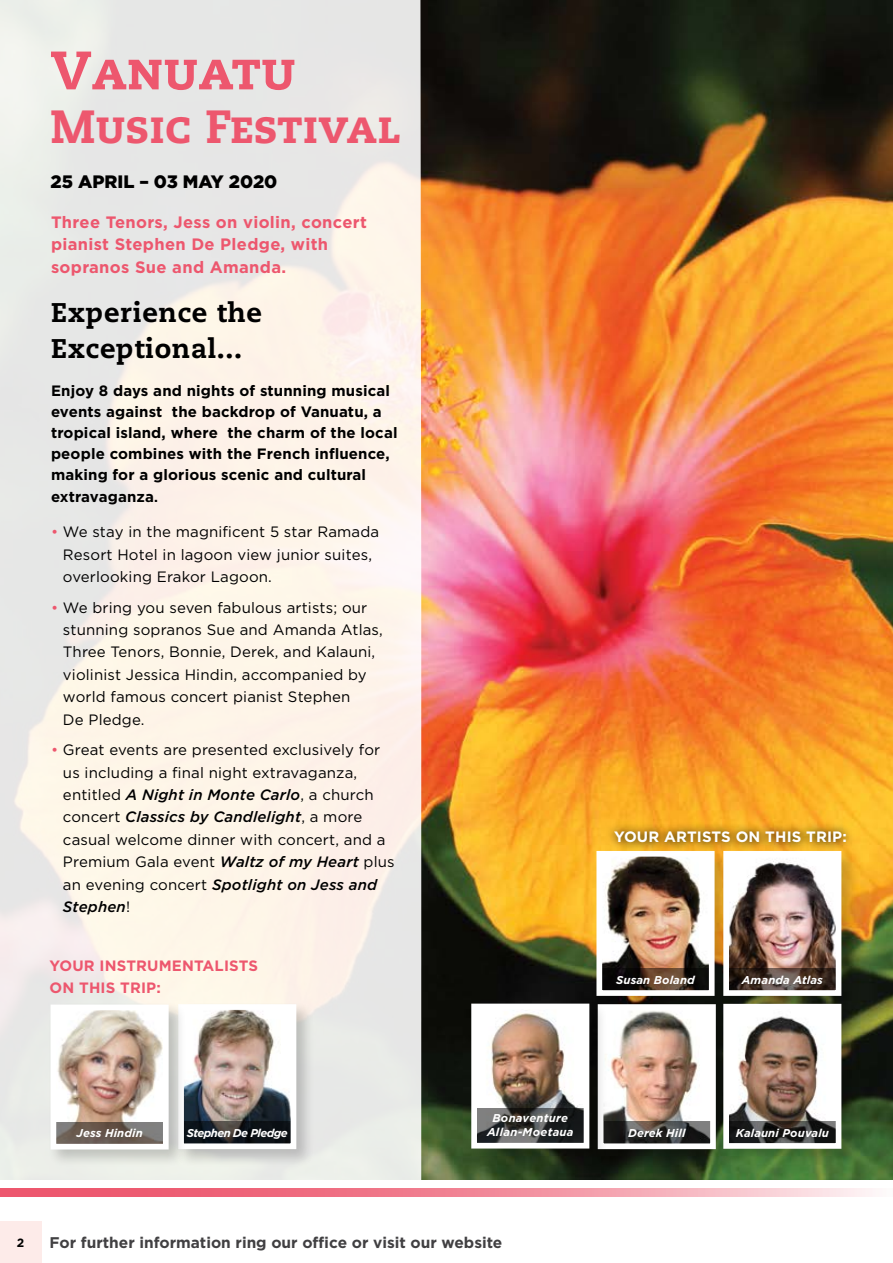
<style>
.page{position:relative;width:893px;height:1263px;background:#fff}
.page>*{position:absolute;margin:0;border:0;box-sizing:border-box;transform-origin:0 0}
.t1{font:800 54px "Caecilia LT Std";letter-spacing:.005em;color:#ed576e}
.t2{font:800 46.5px "Caecilia LT Std";letter-spacing:.005em;color:#ed576e}
.t3{font:800 27px/36px "Caecilia LT Std";letter-spacing:.025em;color:#000}
.t4{font:900 18px "Gotham";color:#000}
.t5{font:700 16.5px/22.5px "Gotham";letter-spacing:.02em;color:#ed576e}
.t6{font:700 15.45px "Gotham";color:#414042}
.t7{font:15px/22.4px "Gotham";letter-spacing:.01em;color:#000}
.t8{font:700 15px/21.3px "Gotham";letter-spacing:.01em;color:#000}
.t9{font:700 15px/22.4px "Gotham";letter-spacing:.01em;color:#ed576e}
.t10{font:700 15px "Gotham";letter-spacing:.01em;color:#fff}
.t11{font:900 15px "Gotham";color:#000}
.t12{font:700 12px "Gotham";color:#000}
.t13{font:italic 700 11.4px/13.2px "Gotham";letter-spacing:.01em;color:#fff;text-align:center}
.t14{font:italic 700 11.4px "Gotham";letter-spacing:-.05em;color:#fff}
.s1{font-size:13.5px}
.s2{color:#ed576e}
.s3{font-weight:500;font-style:italic}
</style>
<div class="page">
<img style="left:421px;top:0;width:472px;height:1179px">
<div style="left:720px;top:848px;width:139px;height:166px;background:#000;opacity:.2"></div>
<div style="left:0;top:1221px;width:42px;height:42px;background:#fdebe9"></div>
<svg style="left:0;top:1188px;width:873px;height:8px;background:#f28b9b"></svg>
<svg style="left:0;top:0;width:421px;height:252px;background:#e9e9e7"></svg>
<svg style="left:0;top:252px;width:421px;height:928px;background:#f6f0e8"></svg>
<div style="left:595px;top:1001px;width:139px;height:166px;background:#000;opacity:.2"></div>
<div style="left:720px;top:1001px;width:139px;height:166px;background:#000;opacity:.2"></div>
<svg style="left:606px;top:822px;width:249px;height:29px;background:#d29820"></svg>
<div style="left:175px;top:1001px;width:139px;height:166px;background:#000;opacity:.2"></div>
<div style="left:47px;top:1001px;width:140px;height:167px;background:#000;opacity:.2"></div>
<img style="left:48px;top:1001px;width:251px;height:151px">
<div style="left:468px;top:1000px;width:139px;height:167px;background:#000;opacity:.2"></div>
<img style="left:468px;top:848px;width:376px;height:304px">
<h1 class="t1" style="left:51px;top:37px;width:247px">Vanuatu</h1>
<h2 class="t2" style="left:51px;top:98px;width:352px">Music Festival</h2>
<p class="t4" style="left:51px;top:170px;width:228px">25 APRIL – 03 MAY 2020</p>
<p class="t5" style="left:51px;top:211px;width:317px">Three Tenors, Jess on violin, concert pianist Stephen De Pledge, with sopranos Sue and Amanda.</p>
<h3 class="t3" style="left:51px;top:294px;width:213px">Experience the<br>Exceptional...</h3>
<p class="t8" style="left:51px;top:380px;width:348px">Enjoy 8 days and nights of stunning musical events against the backdrop of Vanuatu, a tropical island, where the charm of the local people combines with the French influence, making for a glorious scenic and cultural extravaganza<span class="s1">.</span></p>
<p class="t7" style="left:63px;top:520px;width:318px;text-indent:-12px"><span class="s2">•</span> We stay in the magnificent 5 star Ramada<br>Resort Hotel in lagoon view junior suites, overlooking Erakor Lagoon.</p>
<p class="t7" style="left:63px;top:596px;width:321px;text-indent:-12px"><span class="s2">•</span> We bring you seven fabulous artists; our stunning sopranos Sue and Amanda Atlas, Three Tenors, Bonnie, Derek, and Kalauni, violinist Jessica Hindin, accompanied by world famous concert pianist Stephen<br>De Pledge.</p>
<p class="t7" style="left:63px;top:739px;width:333px;text-indent:-12px"><span class="s2">•</span> Great events are presented exclusively for us including a final night extravaganza, entitled <span class="s3">A Night in Monte Carlo</span>, a church concert <span class="s3">Classics by Candlelight</span>, a more casual welcome dinner with concert, and a Premium Gala event <span class="s3">Waltz of my Heart</span> plus an evening concert <span class="s3">Spotlight on Jess and Stephen</span>!</p>
<p class="t9" style="left:50px;top:954px;width:210px">YOUR INSTRUMENTALISTS<br>ON THIS TRIP:</p>
<p class="t10" style="left:614px;top:827px;width:234px">YOUR ARTISTS ON THIS TRIP:</p>
<p class="t13" style="left:616px;top:973px;width:80px">Susan Boland</p>
<p class="t13" style="left:742px;top:973px;width:83px">Amanda Atlas</p>
<p class="t13" style="left:76px;top:1127px;width:68px">Jess Hindin</p>
<p class="t14" style="left:187px;top:1125px;width:102px">Stephen De Pledge</p>
<p class="t13" style="left:487px;top:1111px;width:88px">Bonaventure<br>Allan-Moetaua</p>
<p class="t11" style="left:15px;top:1233px;width:11px">2</p>
<p class="t12" style="left:17px;top:1235px;width:9px">2</p>
<p class="t6" style="left:50px;top:1233px;width:454px">For further information ring our office or visit our website</p>
<p class="t13" style="left:628px;top:1126px;width:59px">Derek Hill</p>
<p class="t13" style="left:736px;top:1126px;width:95px">Kalauni Pouvalu</p>
</div>
